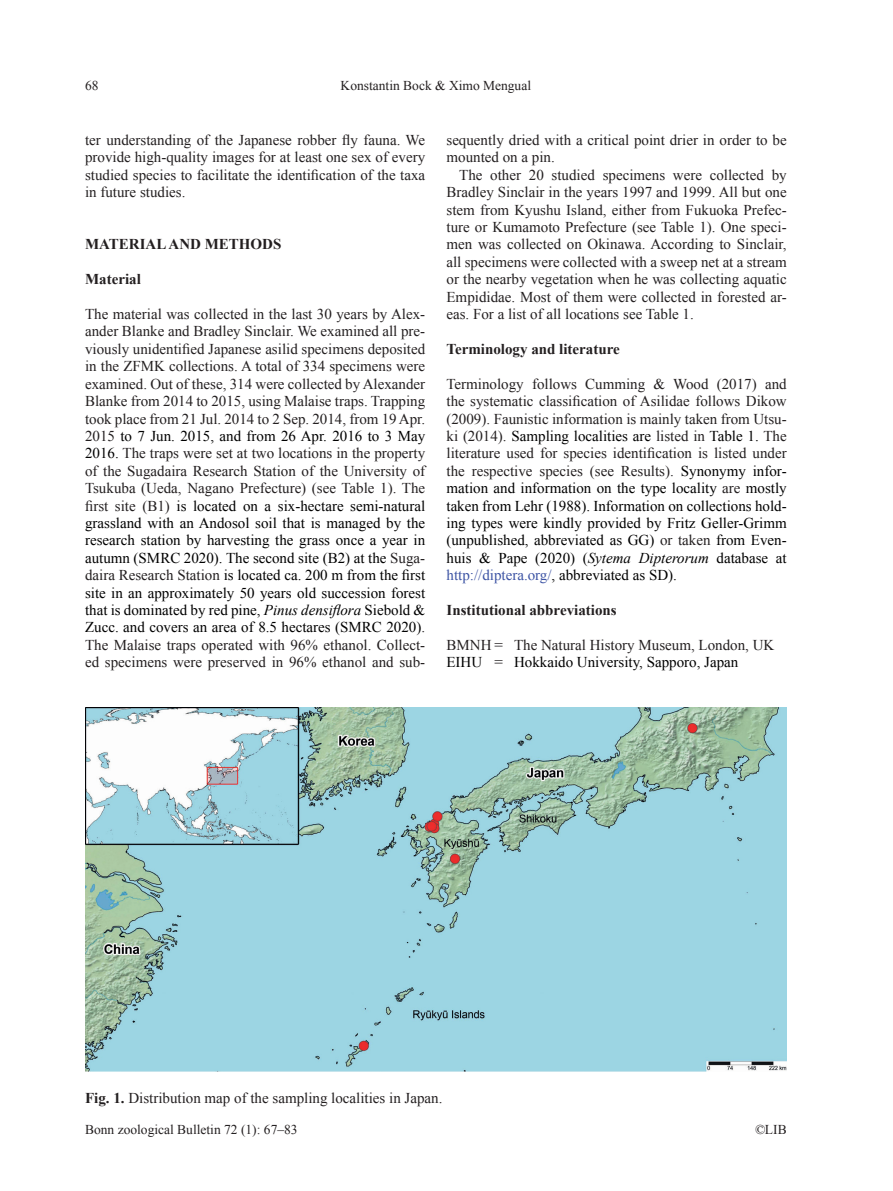
<style>
.page{position:relative;width:893px;height:1191px;background:#fff}
.page>*{position:absolute;margin:0;border:0;box-sizing:border-box;transform-origin:0 0}
.BzB_Fließtext1{font:15px/17.4px "Times New Roman";color:#231f20;text-align:justify}
.BzB_Fließtext1-2{font:15px/17.4px "Times New Roman";color:#000;text-align:justify}
.BzB_Fließtext2{font:15px/17.4px "Times New Roman";color:#231f20;text-align:justify}
.BzB_Captions{font:15px "Times New Roman";color:#231f20}
.BzB_headline2{font:700 15px "Times New Roman";color:#231f20}
.BzB_headline{font:700 15px "Times New Roman";color:#231f20}
.BzB_headline2_no_spa{font:700 15px "Times New Roman";color:#231f20}
.t1{font:13.5px "Times New Roman";color:#231f20}
.s1{color:#000}
.s2{font-style:italic;color:#000}
.s3{color:#231f20}
.s4{font-style:italic}
.s5{color:#3d54a4}
.s6{font-weight:700}
</style>
<div class="page">
<img style="left:86px;top:708px;width:701px;height:363px">
<p class="t1" style="left:85px;top:76px;width:15px">68</p>
<p class="t1" style="left:341px;top:76px;width:192px">Konstantin Bock &amp; Ximo Mengual</p>
<p class="BzB_Fließtext2" style="left:85px;top:131px;width:342px">ter understanding of the Japanese robber fly fauna. We provide high-quality images for at least one sex of every studied species to facilitate the identification of the taxa in future studies.</p>
<p class="BzB_headline" style="left:85px;top:234px;width:198px">MATERIAL AND METHODS</p>
<p class="BzB_headline2_no_spa" style="left:85px;top:269px;width:57px">Material</p>
<p class="BzB_Fließtext1" style="left:85px;top:305px;width:342px">The material was collected in the last 30 years by Alex&shy;ander Blanke and Bradley Sinclair. We examined all pre&shy;viously unidentified Japanese asilid specimens deposited in the ZFMK collections. A total of 334 specimens were examined. Out of these, 314 were collected by Alexander Blanke from 2014 to 2015, using Malaise traps. Trapping took place from 21 Jul. 2014 to 2 Sep. 2014, from 19 Apr.<br>2015 <span class="s1">to 7 Jun. 2015, and from 26 Apr. 2016 to 3 May 2016.</span> The traps were set at two locations in the property of the Sugadaira Research Station of the University of Tsukuba (Ueda, Nagano Prefecture) (see Table 1). The first site (B1) <span class="s1">is located on a six-hectare semi-natural grassland with an Andosol soil that is managed by the research station by harvesting the grass once a year in autumn (SMRC 2020). The second site (B2) at the</span> Suga&shy;daira Research Station <span class="s1">is located ca. 200 m from the first site in an approximately 50 years old succession forest that is dominated by red pine,</span> <span class="s2">Pinus densiflora</span> <span class="s1">Siebold &amp; Zucc. and covers an area of 8.5 hectares (SMRC 2020)</span>.<br>The Malaise traps operated with 96% ethanol. Collect&shy;ed specimens were preserved in 96% ethanol and sub-</p>
<p class="BzB_Fließtext1" style="left:446px;top:131px;width:342px">sequently dried with a critical point drier in order to be mounted on a pin.</p>
<p class="BzB_Fließtext2" style="left:446px;top:166px;width:342px;text-indent:13px">The other 20 studied specimens were collected by Bradley Sinclair in the years 1997 and 1999. All but one stem from Kyushu Island, either from Fukuoka Prefec&shy;ture or Kumamoto Prefecture (see Table 1). One speci&shy;men was collected on Okinawa. According to Sinclair, all specimens were collected with a sweep net at a stream or the nearby vegetation when he was collecting aquatic Empididae. Most of them were collected in forested ar&shy;eas. For a list of all locations see Table 1.</p>
<p class="BzB_headline2" style="left:446px;top:338px;width:175px">Terminology and literature</p>
<p class="BzB_Fließtext1-2" style="left:446px;top:375px;width:342px"><span class="s3">Terminology follows Cumming &amp; Wood (2017) and the systematic classification of Asilidae follows Dikow (2009). Faunistic information is mainly taken from Utsu&shy;ki (2014).</span> Sampling localities are <span class="s3">listed in</span> Table 1. <span class="s3">The literature used for species identification is listed under the respective species (see Results).</span> Synonymy infor&shy;mation and information on the type locality <span class="s3">are</span> mostly taken from Lehr (1988). Information on collections hold&shy;ing types were kindly provided by Fritz Geller-Grimm (unpublished, abbreviated as GG) <span class="s3">or taken</span> from Even&shy;huis &amp; Pape (2020) (<span class="s4">Sytema Dipterorum</span> database at <span class="s5">http://diptera.org/</span>, abbreviated as SD).</p>
<p class="BzB_headline2" style="left:446px;top:599px;width:172px">Institutional abbreviations</p>
<p class="BzB_Fließtext1" style="left:446px;top:636px;width:329px">BMNH = The Natural History Museum, London, UK</p>
<p class="BzB_Fließtext1-2" style="left:446px;top:653px;width:293px">EIHU <span class="s3">=</span> Hokkaido University, Sapporo, Japan</p>
<p class="BzB_Captions" style="left:85px;top:1087px;width:359px"><span class="s6">Fig. 1.</span> Distribution map of the sampling localities in Japan.</p>
<p class="t1" style="left:85px;top:1120px;width:214px">Bonn zoological Bulletin 72 (1): 67–83</p>
<p class="t1" style="left:755px;top:1120px;width:34px"><span class="s4">©</span>LIB</p>
</div>
